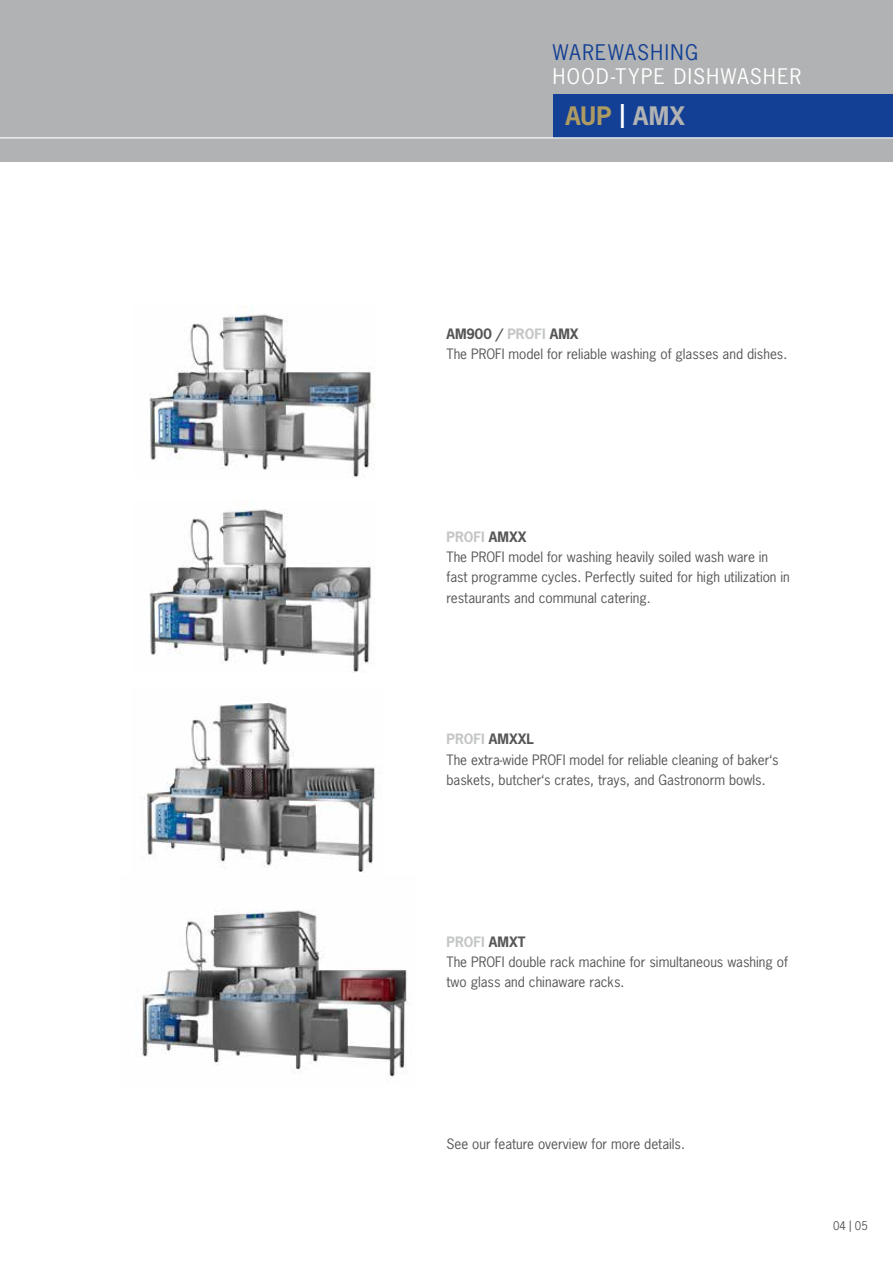
<style>
.page{position:relative;width:893px;height:1263px;background:#fff}
.page>*{position:absolute;margin:0;border:0;box-sizing:border-box;transform-origin:0 0}
.t1{font:700 24px "News Gothic";letter-spacing:.01em;color:#ae9a63}
.t2{font:20.25px "News Gothic";letter-spacing:.07em;color:#fff}
.t3{font:20.25px "News Gothic";letter-spacing:.07em;color:#134094}
.t4{font:13.5px/20.2px "News Gothic";color:#565656}
.t5{font:11.25px "News Gothic";color:#565656}
.s1{color:#fff}
.s2{color:#b1b2b3}
.s3{font-weight:700}
.s4{font-weight:700;color:#c5c6c6}
</style>
<div class="page">
<div style="left:0;top:0;width:893px;height:162px;background:#b1b2b3"></div>
<div style="left:553px;top:94px;width:340px;height:43px;background:#134094"></div>
<hr style="left:0;top:137px;width:893px;height:1px;background:#fff">
<img style="left:149px;top:314px;width:226px;height:164px">
<img style="left:149px;top:500px;width:225px;height:172px">
<img style="left:141px;top:910px;width:267px;height:167px">
<img style="left:144px;top:703px;width:232px;height:170px">
<h2 class="t3" style="left:553px;top:39px;width:147px">WAREWASHING</h2>
<h2 class="t2" style="left:553px;top:64px;width:250px">HOOD-TYPE DISHWASHER</h2>
<h1 class="t1" style="left:566px;top:100px;width:121px">AUP <span class="s1">|</span> <span class="s2">AMX</span></h1>
<p class="t4" style="left:446px;top:324px;width:342px"><span class="s3">AM900 /</span> <span class="s4">PROFI</span> <span class="s3">AMX<br></span>The PROFI model for reliable washing of glasses and dishes.</p>
<p class="t4" style="left:446px;top:526px;width:345px"><span class="s4">PROFI</span> <span class="s3">AMXX<br></span>The PROFI model for washing heavily soiled wash ware in fast programme cycles. Perfectly suited for high utilization in restaurants and communal catering.</p>
<p class="t4" style="left:446px;top:729px;width:334px"><span class="s4">PROFI</span> <span class="s3">AMXXL<br></span>The extra-wide PROFI model for reliable cleaning of baker‘s baskets, butcher‘s crates, trays, and Gastronorm bowls.</p>
<p class="t4" style="left:446px;top:931px;width:343px"><span class="s4">PROFI</span> <span class="s3">AMXT<br></span>The PROFI double rack machine for simultaneous washing of two glass and chinaware racks.</p>
<p class="t4" style="left:446px;top:1134px;width:240px">See our feature overview for more details.</p>
<p class="t5" style="left:833px;top:1219px;width:36px">04 | 05</p>
</div>
